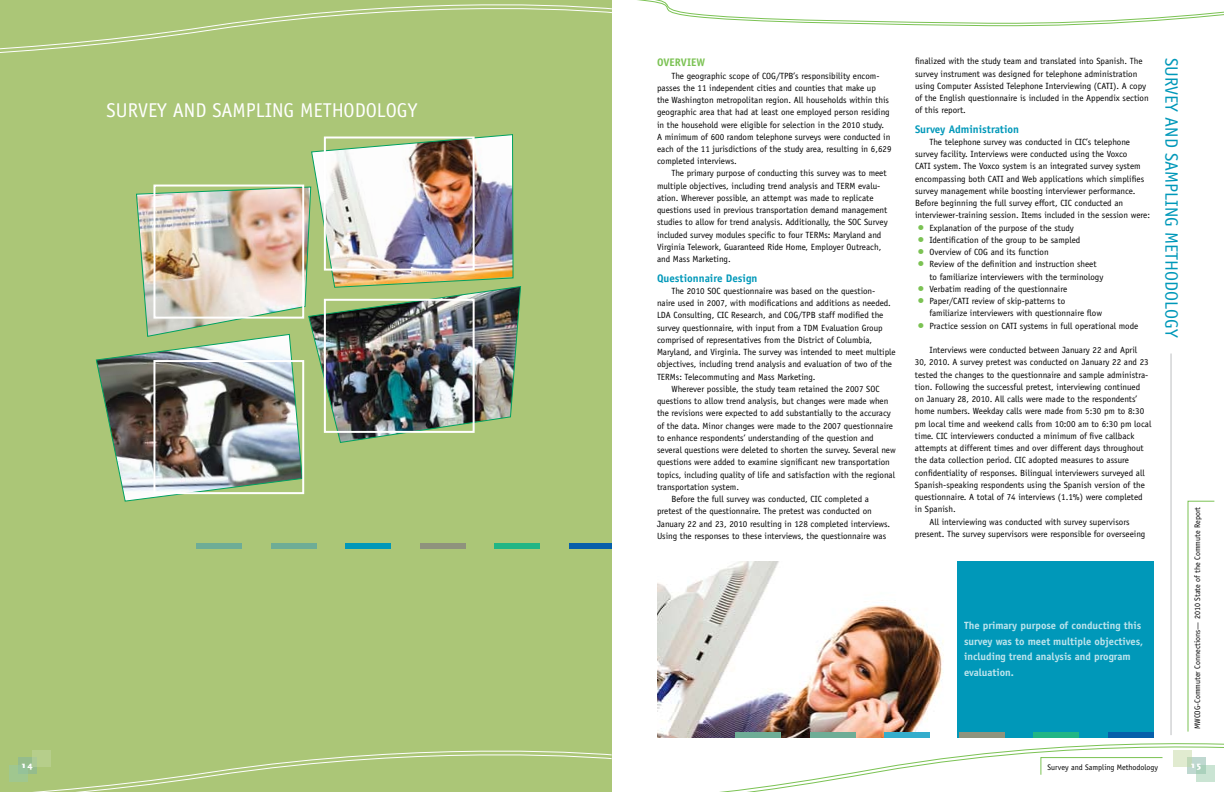
<style>
.page{position:relative;width:1224px;height:792px;background:#fff}
.page>*{position:absolute;margin:0;border:0;box-sizing:border-box;transform-origin:0 0}
.t1{font:20px "Officina Sans";color:#fff}
.t2{font:18px "Officina Sans";color:#0098b9}
.t3{font:700 11px "Officina Sans";color:#0098b9}
.t4{font:700 11px "Officina Sans";color:#7bc253}
.t5{font:700 10.5px/15.5px "Officina Sans";color:#fff}
.t6{font:9px/12.2px "Officina Sans";color:#000}
.t7{font:900 8.8px "Scala Sans";color:#fff}
.t8{font:8px "Officina Sans";color:#000}
</style>
<div class="page">
<svg style="left:719px;top:726px;width:505px;height:66px"></svg>
<svg style="left:637px;top:0;width:587px;height:27px"></svg>
<div style="left:0;top:0;width:612px;height:792px;background:#abc677"></div>
<svg style="left:0;top:4px;width:612px;height:49px"></svg>
<svg style="left:9px;top:750px;width:603px;height:42px"></svg>
<svg style="left:1187px;top:500px;width:28px;height:233px"></svg>
<div style="left:18px;top:757px;width:18px;height:17px;background:#95bc8c"></div>
<div style="left:10px;top:765px;width:18px;height:17px;background:#a0c78f"></div>
<div style="left:32px;top:750px;width:18px;height:17px;background:#b6ce8b"></div>
<img style="left:95px;top:134px;width:427px;height:368px">
<div style="left:153px;top:185px;width:151px;height:134px;border:2px solid #fff"></div>
<div style="left:324px;top:137px;width:151px;height:134px;border:2px solid #fff"></div>
<div style="left:324px;top:299px;width:151px;height:134px;border:2px solid #fff"></div>
<div style="left:153px;top:360px;width:151px;height:134px;border:2px solid #fff"></div>
<div style="left:569px;top:544px;width:43px;height:5px;background:#065faa"></div>
<div style="left:494px;top:544px;width:46px;height:5px;background:#21b685"></div>
<div style="left:420px;top:544px;width:46px;height:5px;background:#8f937d"></div>
<div style="left:345px;top:544px;width:46px;height:5px;background:#0098b9"></div>
<div style="left:196px;top:544px;width:46px;height:5px;background:#6ead96"></div>
<div style="left:271px;top:544px;width:45px;height:5px;background:#6ead96"></div>
<div style="left:657px;top:561px;width:497px;height:177px;background:#0098b9"></div>
<img style="left:657px;top:561px;width:299px;height:177px">
<hr style="left:1171px;top:354px;width:1px;height:381px;background:#bcbec0">
<div style="left:1108px;top:733px;width:46px;height:5px;background:#065faa"></div>
<div style="left:1033px;top:733px;width:46px;height:5px;background:#21b685"></div>
<div style="left:959px;top:733px;width:46px;height:5px;background:#8f937d"></div>
<div style="left:884px;top:733px;width:46px;height:5px;background:#34adcc"></div>
<div style="left:735px;top:733px;width:46px;height:5px;background:#6ead96"></div>
<div style="left:810px;top:733px;width:45px;height:5px;background:#6ead96"></div>
<svg style="left:1040px;top:757px;width:124px;height:19px"></svg>
<h1 class="t1" style="left:107px;top:98px;width:312px">SURVEY AND SAMPLING METHODOLOGY</h1>
<p class="t7" style="left:22px;top:760px;width:12px">14</p>
<p class="t4" style="left:657px;top:56px;width:14px">Overview</p>
<p class="t6" style="left:657px;top:69px;width:236px;text-indent:14px">The geographic scope of COG/TPB’s responsibility encom&shy;passes the 11 independent cities and counties that make up<br>the Washington metropolitan region. All households within this geographic area that had at least one employed person residing in the household were eligible for selection in the 2010 study.<br>A minimum of 600 random telephone surveys were conducted in each of the 11 jurisdictions of the study area, resulting in 6,629 completed interviews.</p>
<p class="t6" style="left:657px;top:167px;width:232px;text-indent:14px">The primary purpose of conducting this survey was to meet multiple objectives, including trend analysis and TERM evalu&shy;ation. Wherever possible, an attempt was made to replicate questions used in previous transportation demand management studies to allow for trend analysis. Additionally, the SOC Survey included survey modules specific to four TERMs: Maryland and Virginia Telework, Guaranteed Ride Home, Employer Outreach, and Mass Marketing.</p>
<p class="t3" style="left:657px;top:271px;width:102px">Questionnaire Design</p>
<p class="t6" style="left:671px;top:285px;width:206px">The 2010 SOC questionnaire was based on the question-</p>
<p class="t6" style="left:657px;top:297px;width:235px">naire used in 2007, with modifications and additions as needed.</p>
<p class="t6" style="left:657px;top:309px;width:228px">LDA Consulting, CIC Research, and COG/TPB staff modified the</p>
<p class="t6" style="left:657px;top:322px;width:227px">survey questionnaire, with input from a TDM Evaluation Group</p>
<p class="t6" style="left:657px;top:334px;width:217px">comprised of representatives from the District of Columbia,</p>
<p class="t6" style="left:657px;top:346px;width:240px">Maryland, and Virginia. The survey was intended to meet multiple</p>
<p class="t6" style="left:657px;top:358px;width:237px">objectives, including trend analysis and evaluation of two of the</p>
<p class="t6" style="left:657px;top:371px;width:160px">TERMs: Telecommuting and Mass Marketing.</p>
<p class="t6" style="left:671px;top:383px;width:210px">Wherever possible, the study team retained the 2007 SOC</p>
<p class="t6" style="left:657px;top:395px;width:233px">questions to allow trend analysis, but changes were made when</p>
<p class="t6" style="left:657px;top:407px;width:235px">the revisions were expected to add substantially to the accuracy</p>
<p class="t6" style="left:657px;top:420px;width:238px">of the data. Minor changes were made to the 2007 questionnaire</p>
<p class="t6" style="left:657px;top:432px;width:218px">to enhance respondents’ understanding of the question and</p>
<p class="t6" style="left:657px;top:444px;width:240px">several questions were deleted to shorten the survey. Several new</p>
<p class="t6" style="left:657px;top:456px;width:234px">questions were added to examine significant new transportation</p>
<p class="t6" style="left:657px;top:469px;width:240px">topics, including quality of life and satisfaction with the regional</p>
<p class="t6" style="left:657px;top:481px;width:84px">transportation system.</p>
<p class="t6" style="left:671px;top:493px;width:199px">Before the full survey was conducted, CIC completed a</p>
<p class="t6" style="left:657px;top:505px;width:216px">pretest of the questionnaire. The pretest was conducted on</p>
<p class="t6" style="left:657px;top:518px;width:235px">January 22 and 23, 2010 resulting in 128 completed interviews.</p>
<p class="t6" style="left:657px;top:530px;width:231px">Using the responses to these interviews, the questionnaire was</p>
<p class="t6" style="left:915px;top:55px;width:235px">finalized with the study team and translated into Spanish. The survey instrument was designed for telephone administration using Computer Assisted Telephone Interviewing (CATI). A copy of the English questionnaire is included in the Appendix section of this report.</p>
<p class="t3" style="left:915px;top:122px;width:106px">Survey Administration</p>
<p class="t6" style="left:915px;top:136px;width:237px;text-indent:14px">The telephone survey was conducted in CIC’s telephone survey facility. Interviews were conducted using the Voxco<br>CATI system. The Voxco system is an integrated survey system encompassing both CATI and Web applications which simplifies survey management while boosting interviewer performance.<br>Before beginning the full survey effort, CIC conducted an interviewer-training session. Items included in the session were:</p>
<p class="t6" style="left:919px;top:221px;width:157px"><sup>■</sup> Explanation of the purpose of the study</p>
<p class="t6" style="left:919px;top:234px;width:163px"><sup>■</sup> Identification of the group to be sampled</p>
<p class="t6" style="left:919px;top:246px;width:132px"><sup>■</sup> Overview of COG and its function</p>
<p class="t6" style="left:929px;top:258px;width:176px;text-indent:-11px"><sup>■</sup> Review of the definition and instruction sheet to familiarize interviewers with the terminology</p>
<p class="t6" style="left:919px;top:283px;width:150px"><sup>■</sup> Verbatim reading of the questionnaire</p>
<p class="t6" style="left:929px;top:295px;width:174px;text-indent:-11px"><sup>■</sup> Paper/CATI review of skip-patterns to familiarize interviewers with questionnaire flow</p>
<p class="t6" style="left:919px;top:319px;width:221px"><sup>■</sup> Practice session on CATI systems in full operational mode</p>
<p class="t6" style="left:929px;top:344px;width:209px">Interviews were conducted between January 22 and April</p>
<p class="t6" style="left:915px;top:356px;width:235px">30, 2010. A survey pretest was conducted on January 22 and 23</p>
<p class="t6" style="left:915px;top:368px;width:235px">tested the changes to the questionnaire and sample administra-</p>
<p class="t6" style="left:915px;top:381px;width:227px">tion. Following the successful pretest, interviewing continued</p>
<p class="t6" style="left:915px;top:393px;width:224px">on January 28, 2010. All calls were made to the respondents’</p>
<p class="t6" style="left:915px;top:405px;width:231px">home numbers. Weekday calls were made from 5:30 pm to 8:30</p>
<p class="t6" style="left:915px;top:417px;width:238px">pm local time and weekend calls from 10:00 am to 6:30 pm local</p>
<p class="t6" style="left:915px;top:430px;width:221px">time. CIC interviewers conducted a minimum of five callback</p>
<p class="t6" style="left:915px;top:442px;width:230px">attempts at different times and over different days throughout</p>
<p class="t6" style="left:915px;top:454px;width:216px">the data collection period. CIC adopted measures to assure</p>
<p class="t6" style="left:915px;top:466px;width:231px">confidentiality of responses. Bilingual interviewers surveyed all</p>
<p class="t6" style="left:915px;top:479px;width:231px">Spanish-speaking respondents using the Spanish version of the</p>
<p class="t6" style="left:915px;top:491px;width:229px">questionnaire. A total of 74 interviews (1.1%) were completed</p>
<p class="t6" style="left:915px;top:503px;width:42px">in Spanish.</p>
<p class="t6" style="left:929px;top:515px;width:202px">All interviewing was conducted with survey supervisors</p>
<p class="t6" style="left:915px;top:528px;width:232px">present. The survey supervisors were responsible for overseeing</p>
<h2 class="t2" style="left:1182px;top:58px;width:281px;rotate:90deg">SURVEY AND SAMPLING METHODOLOGY</h2>
<p class="t5" style="left:964px;top:618px;width:181px">The primary purpose of conducting this survey was to meet multiple objectives, including trend analysis and program evaluation.</p>
<p class="t8" style="left:1048px;top:762px;width:112px">Survey and Sampling Methodology</p>
<p class="t8" style="left:1193px;top:729px;width:224px;rotate:-90deg">MWCOG-Commuter Connections— 2010 State of the Commute Report</p>
<p class="t7" style="left:1191px;top:760px;width:11px">15</p>
</div>
